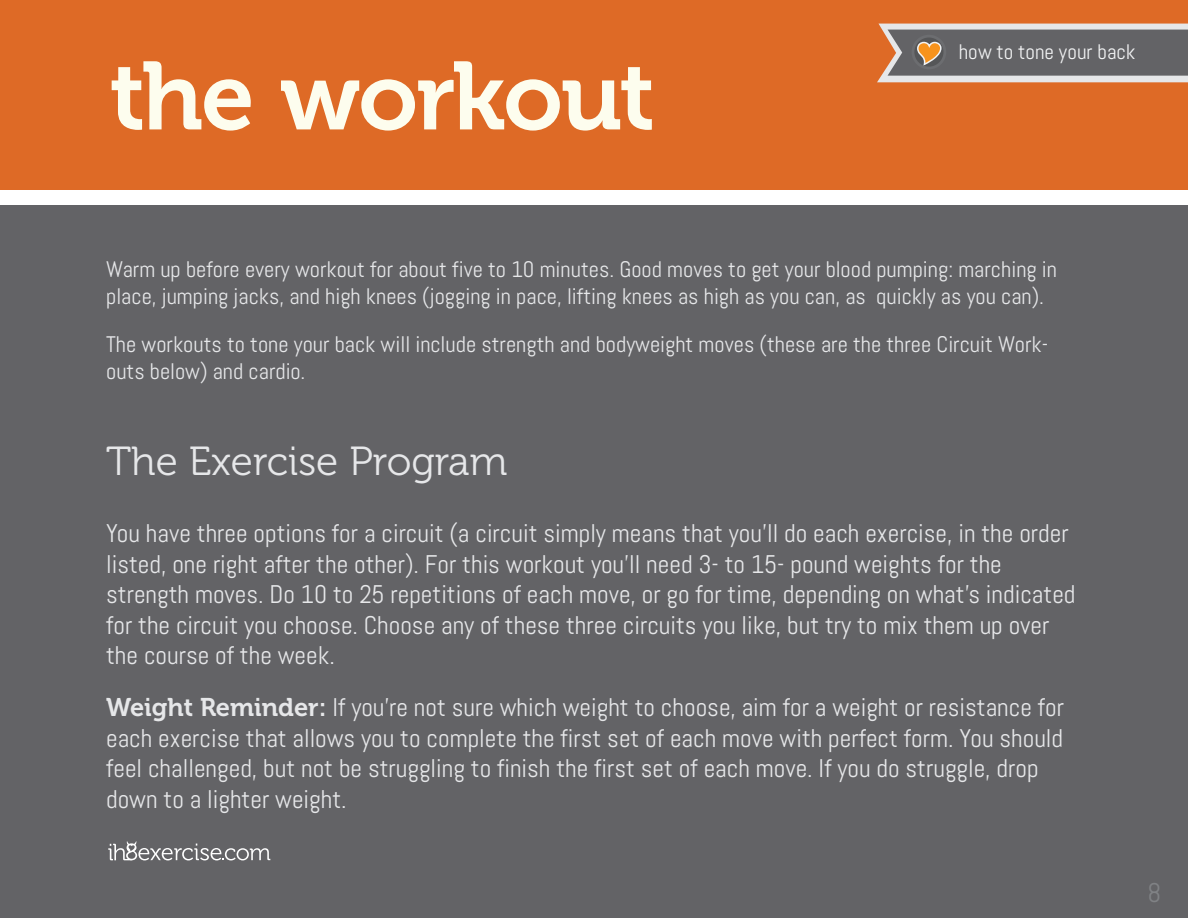
<style>
.page{position:relative;width:1188px;height:918px;background:#fff}
.page>*{position:absolute;margin:0;border:0;box-sizing:border-box;transform-origin:0 0}
.t1{font:96px "Museo 700";letter-spacing:-.025em;color:#fdfdee}
.t2{font:40.5px "Museo 300";color:#e6e7e9}
.t3{font:27px "Abel";color:#808285}
.t4{font:25.5px/30.6px "Abel";color:#e6e7e9}
.t5{font:22.5px/27px "Abel";color:#e6e7e9}
.t6{font:21px "Abel";color:#f2f3f4}
.s1{font-family:"Museo 700"}
</style>
<div class="page">
<div style="left:1px;top:0;width:1187px;height:917px;background:#636366"></div>
<div style="left:1px;top:0;width:1187px;height:189px;background:#de6a26"></div>
<div style="left:1px;top:191px;width:1187px;height:14px;background:#fff"></div>
<svg style="left:108px;top:841px;width:162px;height:19px"></svg>
<svg style="left:877px;top:24px;width:311px;height:58px;background:#868180"></svg>
<h1 class="t1" style="left:110px;top:43px;width:547px">the workout</h1>
<p class="t6" style="left:959px;top:38px;width:178px">how to tone your back</p>
<p class="t5" style="left:106px;top:256px;width:952px">Warm up before every workout for about five to 10 minutes. Good moves to get your blood pumping: marching in place, jumping jacks, and high knees (jogging in pace, lifting knees as high as you can, as quickly as you can).</p>
<p class="t5" style="left:106px;top:331px;width:944px">The workouts to tone your back will include strength and bodyweight moves (these are the three Circuit Work&shy;outs below) and cardio.</p>
<h2 class="t2" style="left:106px;top:440px;width:403px">The Exercise Program</h2>
<p class="t4" style="left:106px;top:518px;width:971px">You have three options for a circuit (a circuit simply means that you'll do each exercise, in the order listed, one right after the other). For this workout you'll need 3- to 15- pound weights for the strength moves. Do 10 to 25 repetitions of each move, or go for time, depending on what's indicated for the circuit you choose. Choose any of these three circuits you like, but try to mix them up over the course of the week.</p>
<p class="t4" style="left:106px;top:692px;width:959px"><span class="s1">Weight Reminder:</span> If you're not sure which weight to choose, aim for a weight or resistance for each exercise that allows you to complete the first set of each move with perfect form. You should feel challenged, but not be struggling to finish the first set of each move. If you do struggle, drop down to a lighter weight.</p>
<p class="t3" style="left:1148px;top:876px;width:15px">8</p>
</div>
